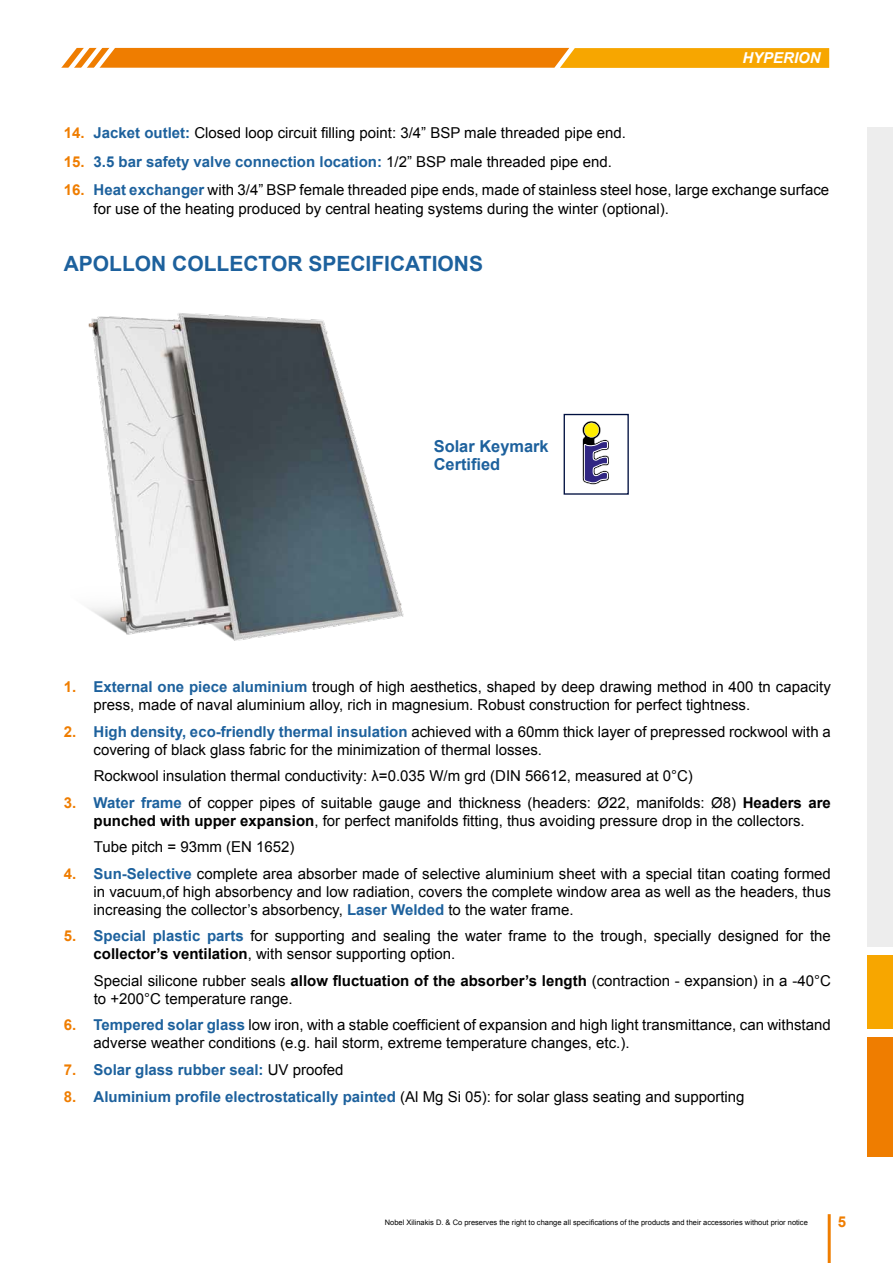
<style>
.page{position:relative;width:893px;height:1263px;background:#fff}
.page>*{position:absolute;margin:0;border:0;box-sizing:border-box;transform-origin:0 0}
.t1{font:700 21px "Arial";color:#1d619d}
.t2{font:700 16.35px/18px "Arial";color:#1d619d}
.t3{font:15px/18px "Arial";color:#000}
.t4{font:700 15px "Arial";color:#1d619d}
.t5{font:italic 700 15px "Arial";color:#fff}
.t6{font:700 15px "Arial";color:#ef7d00}
.t7{font:7.5px "Arial";color:#000}
.s1{font-weight:700;color:#ef7d00}
.s2{font-weight:700;color:#1d619d}
.s3{color:#ef7d00}
.s4{font-weight:400;color:#000}
.s5{font-weight:700}
</style>
<div class="page">
<div style="left:867px;top:1037px;width:26px;height:120px;background:#ef7d00"></div>
<div style="left:867px;top:955px;width:26px;height:74px;background:#f7a600"></div>
<div style="left:867px;top:128px;width:26px;height:819px;background:#ededed"></div>
<hr style="left:828px;top:1214px;width:3px;height:49px;background:#ef7d00">
<svg style="left:61px;top:47px;width:768px;height:21px;background:#f39618"></svg>
<img style="left:88px;top:313px;width:316px;height:328px">
<div style="left:564px;top:414px;width:65px;height:81px;border:1px solid #001040"></div>
<svg style="left:582px;top:421px;width:27px;height:64px"></svg>
<p class="t5" style="left:742px;top:48px;width:80px">HYPERION</p>
<p class="t3" style="left:64px;top:124px;width:564px"><span class="s1">14.</span> <span class="s2">Jacket outlet:</span> Closed loop circuit filling point: 3/4” BSP male threaded pipe end.</p>
<p class="t4" style="left:64px;top:151px;width:550px"><span class="s3">15.</span> 3.5 bar safety valve connection location: <span class="s4">1/2” BSP male threaded pipe end.</span></p>
<p class="t3" style="left:94px;top:180px;width:737px;line-height:19.5px;text-indent:-30px"><span class="s1">16.</span> <span class="s2">Heat exchanger</span> with 3/4” BSP female threaded pipe ends, made of stainless steel hose, large exchange surface for use of the heating produced by central heating systems during the winter (optional).</p>
<h1 class="t1" style="left:64px;top:250px;width:421px">APOLLON COLLECTOR SPECIFICATIONS</h1>
<p class="t2" style="left:434px;top:437px;width:117px">Solar Keymark<br>Certified</p>
<p class="t3" style="left:94px;top:678px;width:739px;text-indent:-30px"><span class="s1">1.</span> <span class="s2">External one piece aluminium</span> trough of high aesthetics, shaped by deep drawing method in 400 tn capacity press, made of naval aluminium alloy, rich in magnesium. Robust construction for perfect tightness.</p>
<p class="t3" style="left:94px;top:723px;width:739px;text-indent:-30px"><span class="s1">2.</span> <span class="s2">High density, eco-friendly thermal insulation</span> achieved with a 60mm thick layer of prepressed rockwool with a covering of black glass fabric for the minimization of thermal losses.</p>
<p class="t3" style="left:94px;top:767px;width:601px">Rockwool insulation thermal conductivity: λ=0.035 W/m grd (DIN 56612, measured at 0°C)</p>
<p class="t3" style="left:64px;top:794px;width:769px;text-align:center"><span class="s1">3.</span> <span class="s2">Water frame</span> of copper pipes of suitable gauge and thickness (headers: Ø22, manifolds: Ø8) <span class="s5">Headers are punched with upper expansion</span>, for perfect manifolds fitting, thus avoiding pressure drop in the collectors.</p>
<p class="t3" style="left:94px;top:838px;width:202px">Tube pitch = 93mm (EN 1652)</p>
<p class="t3" style="left:94px;top:865px;width:739px;text-align:justify;text-indent:-30px"><span class="s1">4.</span> <span class="s2">Sun-Selective</span> complete area absorber made of selective aluminium sheet with a special titan coating formed in vacuum,of high absorbency and low radiation, covers the complete window area as well as the headers, thus increasing the collector’s absorbency, <span class="s2">Laser Welded</span> to the water frame.</p>
<p class="t3" style="left:94px;top:927px;width:739px;text-indent:-30px"><span class="s1">5.</span> <span class="s2">Special plastic parts</span> for supporting and sealing the water frame to the trough, specially designed for the <span class="s5">collector’s ventilation</span>, with sensor supporting option.</p>
<p class="t3" style="left:94px;top:972px;width:739px">Special silicone rubber seals <span class="s5">allow fluctuation of the absorber’s length</span> (contraction - expansion) in a -40°C to +200°C temperature range.</p>
<p class="t3" style="left:94px;top:1016px;width:739px;text-indent:-30px"><span class="s1">6.</span> <span class="s2">Tempered solar glass</span> low iron, with a stable coefficient of expansion and high light transmittance, can withstand adverse weather conditions (e.g. hail storm, extreme temperature changes, etc.).</p>
<p class="t4" style="left:64px;top:1060px;width:281px"><span class="s3">7.</span> Solar glass rubber seal: <span class="s4">UV proofed</span></p>
<p class="t3" style="left:64px;top:1087px;width:682px"><span class="s1">8.</span> <span class="s2">Aluminium profile electrostatically painted</span> (Al Mg Si 05): for solar glass seating and supporting</p>
<p class="t7" style="left:385px;top:1217px;width:425px">Nobel Xilinakis D. &amp; Co preserves the right to change all specifications of the products and their accessories without prior notice</p>
<p class="t6" style="left:838px;top:1212px;width:10px">5</p>
</div>
